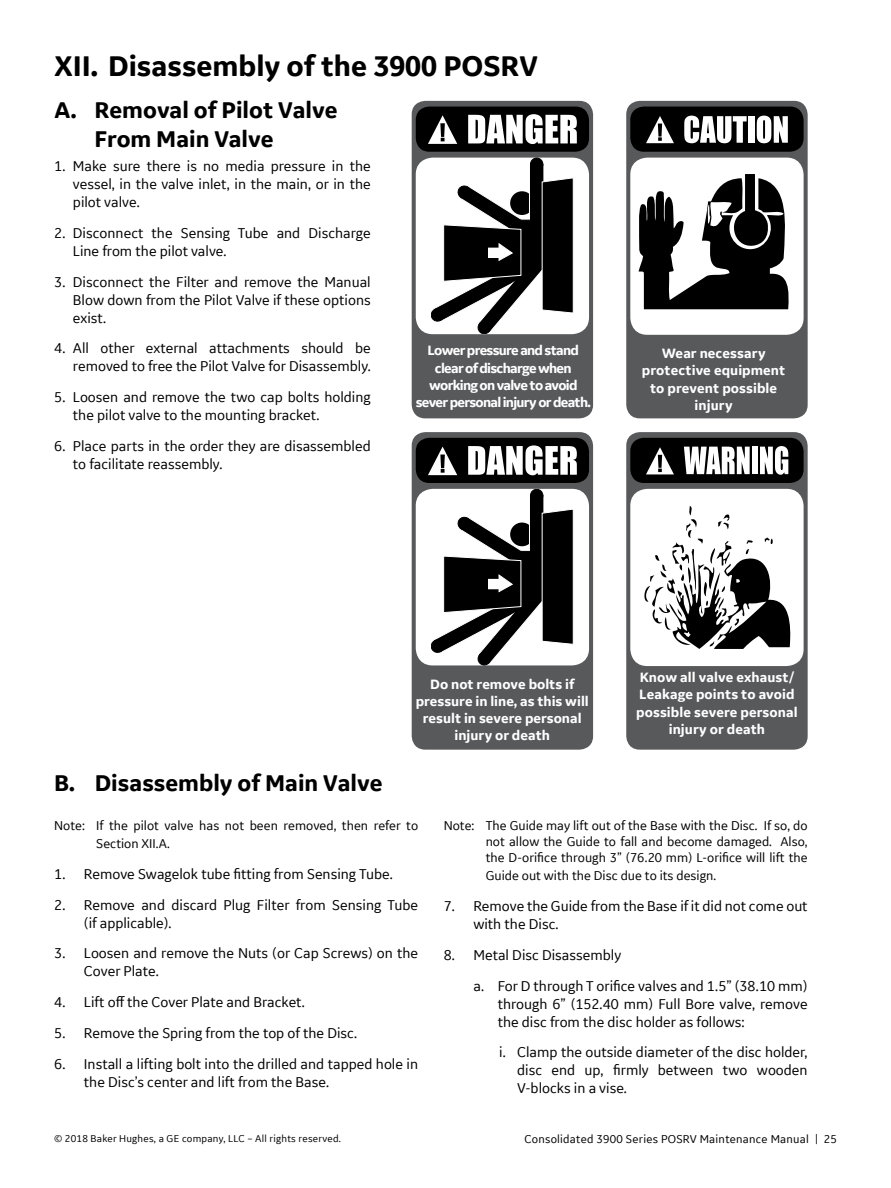
<style>
.page{position:relative;width:891px;height:1188px;background:#fff}
.page>*{position:absolute;margin:0;border:0;box-sizing:border-box;transform-origin:0 0}
.t1{font:700 30px "GE Inspira Sans";color:#000}
.t2{font:700 24px/28.8px "GE Inspira Sans";color:#000}
.t3{font:15px/18px "GE Inspira Sans";color:#000}
.t4{font:700 14.25px/17.1px "GE Inspira Sans";color:#fff;text-align:center}
.t5{font:700 14.25px/17.1px "GE Inspira Sans";letter-spacing:-.05em;color:#fff;text-align:center}
.t6{font:13.5px/16.2px "GE Inspira Sans";color:#000}
.t7{font:12px "GE Inspira Sans";letter-spacing:.02em;color:#000}
.t8{font:10.5px "GE Inspira Sans";letter-spacing:.02em;color:#000}
</style>
<div class="page">
<div style="left:626px;top:101px;width:182px;height:317px;background:#58595b;border-radius:14px"></div>
<div style="left:630px;top:158px;width:174px;height:177px;background:#fff;border-radius:17px"></div>
<svg style="left:638px;top:174px;width:151px;height:135px"></svg>
<svg style="left:630px;top:107px;width:174px;height:45px;background:#4e4e4e"></svg>
<div style="left:626px;top:432px;width:182px;height:318px;background:#58595b;border-radius:14px"></div>
<div style="left:630px;top:489px;width:174px;height:177px;background:#fff;border-radius:17px"></div>
<svg style="left:644px;top:506px;width:147px;height:143px"></svg>
<svg style="left:630px;top:438px;width:174px;height:45px;background:#535353"></svg>
<div style="left:412px;top:432px;width:181px;height:318px;background:#58595b;border-radius:14px"></div>
<div style="left:416px;top:489px;width:173px;height:176px;background:#fff;border-radius:17px"></div>
<div style="left:529px;top:494px;width:15px;height:106px;background:#000"></div>
<div style="left:529px;top:494px;width:15px;height:106px;border:1px solid #fff"></div>
<div style="left:531px;top:489px;width:12px;height:13px;background:#000;border-radius:50%"></div>
<div style="left:530px;top:489px;width:13px;height:13px;border:1px solid #000;border-radius:50%"></div>
<svg style="left:431px;top:508px;width:143px;height:157px"></svg>
<svg style="left:416px;top:438px;width:173px;height:45px;background:#5a5a5a"></svg>
<div style="left:412px;top:101px;width:181px;height:317px;background:#58595b;border-radius:14px"></div>
<div style="left:416px;top:158px;width:173px;height:176px;background:#fff;border-radius:17px"></div>
<div style="left:529px;top:163px;width:15px;height:106px;background:#000"></div>
<div style="left:529px;top:163px;width:15px;height:106px;border:1px solid #fff"></div>
<div style="left:531px;top:158px;width:12px;height:12px;background:#000;border-radius:50%"></div>
<div style="left:530px;top:158px;width:13px;height:13px;border:1px solid #000;border-radius:50%"></div>
<svg style="left:431px;top:177px;width:143px;height:157px"></svg>
<svg style="left:416px;top:107px;width:173px;height:45px;background:#5a5a5a"></svg>
<h1 class="t1" style="left:54px;top:47px;width:486px">XII. Disassembly of the 3900 POSRV</h1>
<h2 class="t2" style="left:94px;top:95px;width:245px;text-indent:-40px">A. Removal of Pilot Valve<br>From Main Valve</h2>
<p class="t3" style="left:73px;top:157px;width:299px;text-align:justify;text-indent:-19px">1. Make sure there is no media pressure in the vessel, in the valve inlet, in the main, or in the pilot valve.</p>
<p class="t3" style="left:73px;top:224px;width:299px;text-indent:-19px">2. Disconnect the Sensing Tube and Discharge<br>Line from the pilot valve.</p>
<p class="t3" style="left:73px;top:272px;width:299px;text-align:justify;text-indent:-19px">3. Disconnect the Filter and remove the Manual Blow down from the Pilot Valve if these options exist.</p>
<p class="t3" style="left:54px;top:339px;width:318px;text-align:right">4. All other external attachments should be removed to free the Pilot Valve for Disassembly.</p>
<p class="t3" style="left:73px;top:388px;width:299px;text-indent:-19px">5. Loosen and remove the two cap bolts holding the pilot valve to the mounting bracket.</p>
<p class="t3" style="left:73px;top:437px;width:299px;text-indent:-19px">6. Place parts in the order they are disassembled to facilitate reassembly.</p>
<p class="t5" style="left:416px;top:342px;width:177px">Lower pressure and stand clear of discharge when working on valve to avoid sever personal injury or death.</p>
<p class="t4" style="left:642px;top:345px;width:145px">Wear necessary protective equipment to prevent possible injury</p>
<h2 class="t2" style="left:54px;top:768px;width:330px">B. Disassembly of Main Valve</h2>
<p class="t4" style="left:416px;top:676px;width:175px">Do not remove bolts if pressure in line, as this will result in severe personal injury or death</p>
<p class="t4" style="left:636px;top:669px;width:163px">Know all valve exhaust/<br>Leakage points to avoid possible severe personal injury or death</p>
<p class="t6" style="left:96px;top:816px;width:323px;line-height:18px;text-indent:-42px">Note: If the pilot valve has not been removed, then refer to<br>Section XII.A.</p>
<p class="t3" style="left:54px;top:864px;width:340px">1. Remove Swagelok tube fitting from Sensing Tube.</p>
<p class="t3" style="left:84px;top:895px;width:336px;text-indent:-30px">2. Remove and discard Plug Filter from Sensing Tube (if applicable).</p>
<p class="t3" style="left:84px;top:944px;width:336px;text-indent:-30px">3. Loosen and remove the Nuts (or Cap Screws) on the<br>Cover Plate.</p>
<p class="t3" style="left:54px;top:993px;width:252px">4. Lift off the Cover Plate and Bracket.</p>
<p class="t3" style="left:54px;top:1023px;width:304px">5. Remove the Spring from the top of the Disc.</p>
<p class="t3" style="left:84px;top:1054px;width:336px;text-indent:-30px">6. Install a lifting bolt into the drilled and tapped hole in the Disc’s center and lift from the Base.</p>
<p class="t6" style="left:486px;top:817px;width:323px;text-align:justify;text-indent:-42px">Note: The Guide may lift out of the Base with the Disc. If so, do not allow the Guide to fall and become damaged. Also, the D-orifice through 3” (76.20 mm) L-orifice will lift the</p>
<p class="t6" style="left:486px;top:867px;width:232px">Guide out with the Disc due to its design.</p>
<p class="t3" style="left:473px;top:897px;width:336px;text-indent:-30px">7. Remove the Guide from the Base if it did not come out with the Disc.</p>
<p class="t3" style="left:473px;top:939px;width:336px;line-height:30.8px;text-indent:-30px">8. Metal Disc Disassembly<br>a. For D through T orifice valves and 1.5” (38.10 mm)</p>
<p class="t3" style="left:498px;top:994px;width:311px">through 6” (152.40 mm) Full Bore valve, remove the disc from the disc holder as follows:</p>
<p class="t3" style="left:517px;top:1043px;width:292px;text-align:justify;text-indent:-18px">i. Clamp the outside diameter of the disc holder, disc end up, firmly between two wooden V-blocks in a vise.</p>
<p class="t8" style="left:54px;top:1132px;width:289px">© 2018 Baker Hughes, a GE company, LLC – All rights reserved.</p>
<p class="t7" style="left:524px;top:1131px;width:314px">Consolidated 3900 Series POSRV Maintenance Manual | 25</p>
</div>
